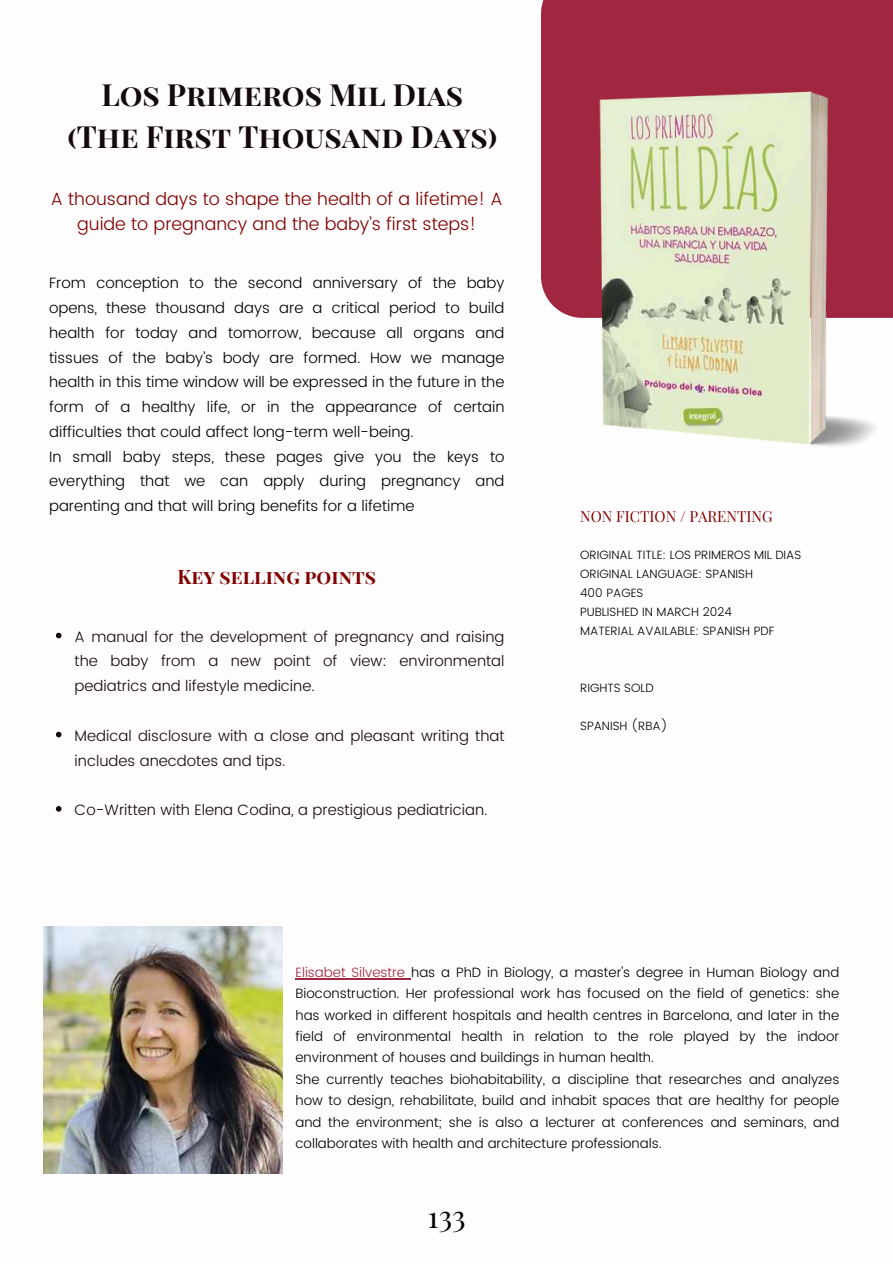
<style>
.page{position:relative;width:893px;height:1264px;background:#fff}
.page>*{position:absolute;margin:0;border:0;box-sizing:border-box;transform-origin:0 0}
.t1{font:700 30px/41.7px "Playfair Display SC";color:#130a0d;text-align:center}
.t2{font:30px "Playfair Display SC";color:#000}
.t3{font:700 19.5px "Playfair Display SC";color:#800000}
.t4{font:300 17.7px/24.8px "Poppins";color:#800000;text-align:center}
.t5{font:300 15px/24.8px "Poppins";color:#000}
.t6{font:300 15px/24.8px "Poppins";color:#130a0d;text-align:justify}
.t7{font:15px "Playfair Display SC";color:#800000}
.t8{font:300 13.5px/21.3px "Poppins";color:#000}
.t9{font:300 12px/19px "Poppins";color:#000}
.s1{color:#a12740}
</style>
<div class="page">
<img style="left:43px;top:926px;width:239px;height:247px">
<div style="left:541px;top:0;width:351px;height:318px;background:#a12740"></div>
<svg style="left:56px;top:632px;width:5px;height:6px"></svg>
<svg style="left:56px;top:731px;width:5px;height:6px"></svg>
<svg style="left:56px;top:806px;width:5px;height:5px"></svg>
<hr style="left:295px;top:978px;width:116px;height:1px;background:#a12740">
<img style="left:567px;top:37px;width:315px;height:410px">
<h1 class="t1" style="left:67px;top:73px;width:431px">Los Primeros Mil Dias (The First Thousand Days)</h1>
<h3 class="t4" style="left:51px;top:186px;width:453px">A thousand days to shape the health of a lifetime! A guide to pregnancy and the baby’s first steps!</h3>
<p class="t5" style="left:49px;top:271px;width:457px">From conception to the second anniversary of the baby opens, these thousand days are a critical period to build health for today and tomorrow, because all organs and tissues of the baby’s body are formed. How we manage health in this time window will be expressed in the future in the form of a healthy life, or in the appearance of certain difficulties that could affect long-term well-being.<br>In small baby steps, these pages give you the keys to everything that we can apply during pregnancy and parenting and that will bring benefits for a lifetime</p>
<h2 class="t3" style="left:177px;top:563px;width:200px">Key selling points</h2>
<p class="t6" style="left:75px;top:624px;width:431px">A manual for the development of pregnancy and raising the baby from a new point of view: environmental pediatrics and lifestyle medicine.</p>
<p class="t6" style="left:75px;top:723px;width:431px">Medical disclosure with a close and pleasant writing that includes anecdotes and tips.</p>
<p class="t6" style="left:75px;top:797px;width:414px">Co-Written with Elena Codina, a prestigious pediatrician.</p>
<p class="t7" style="left:580px;top:505px;width:194px">NON FICTION / PARENTING</p>
<p class="t9" style="left:580px;top:545px;width:223px">ORIGINAL TITLE: LOS PRIMEROS MIL DIAS<br>ORIGINAL LANGUAGE: SPANISH<br>400 PAGES<br>PUBLISHED IN MARCH 2024<br>MATERIAL AVAILABLE: SPANISH PDF</p>
<p class="t9" style="left:580px;top:678px;width:75px">RIGHTS SOLD</p>
<p class="t9" style="left:580px;top:716px;width:89px">SPANISH (RBA)</p>
<p class="t8" style="left:295px;top:961px;width:545px"><span class="s1">Elisabet Silvestre</span> has a PhD in Biology, a master's degree in Human Biology and Bioconstruction. Her professional work has focused on the field of genetics: she has worked in different hospitals and health centres in Barcelona, and later in the field of environmental health in relation to the role played by the indoor environment of houses and buildings in human health.<br>She currently teaches biohabitability, a discipline that researches and analyzes how to design, rehabilitate, build and inhabit spaces that are healthy for people and the environment; she is also a lecturer at conferences and seminars, and collaborates with health and architecture professionals.</p>
<h1 class="t2" style="left:427px;top:1195px;width:40px">133</h1>
</div>
